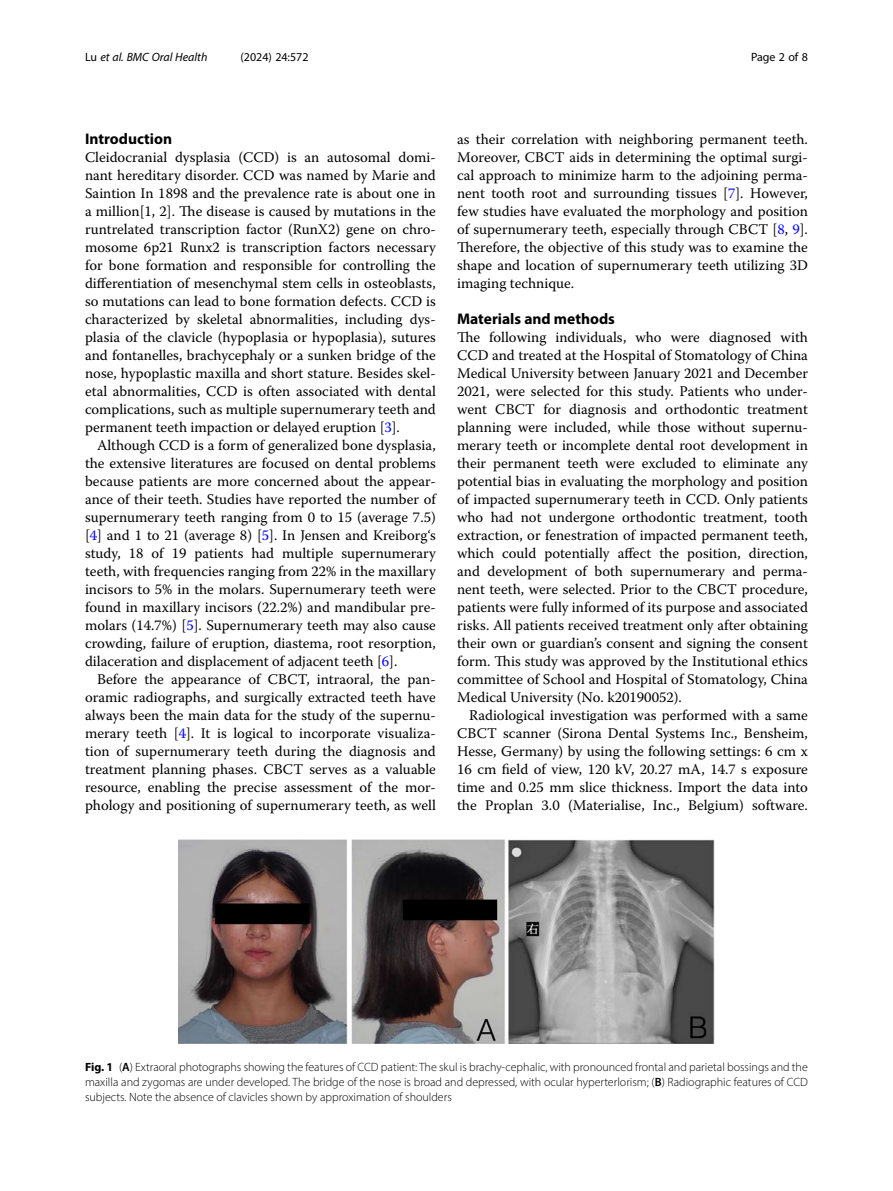
<style>
.page{position:relative;width:893px;height:1191px;background:#fff}
.page>*{position:absolute;margin:0;border:0;box-sizing:border-box;transform-origin:0 0}
.Head_1{font:700 15.45px "Myriad Pro";color:#000}
.Body_Text{font:14.7px/18px "Warnock Pro";color:#000;text-align:justify}
.Body_Text_Indent{font:14.7px/18px "Warnock Pro";color:#000;text-align:justify}
.Figure_Caption{font:300 12px/15px "Myriad Pro";color:#000;text-align:justify}
.t1{font:italic 12px "Myriad Pro";color:#000}
.t2{font:12px "Myriad Pro";color:#000}
.s1{font-style:normal}
.s2{color:#00f}
.s3{font-weight:700}
.s4{font-weight:600}
</style>
<div class="page">
<img style="left:179px;top:839px;width:535px;height:205px">
<p class="t1" style="left:85px;top:50px;width:124px"><span class="s1">Lu</span> et al. BMC Oral Health</p>
<p class="t2" style="left:241px;top:50px;width:70px">(2024) 24:572</p>
<p class="t2" style="left:751px;top:50px;width:58px">Page 2 of 8</p>
<p class="Head_1" style="left:85px;top:129px;width:89px">Introduction</p>
<p class="Body_Text" style="left:85px;top:148px;width:352px">Cleidocranial dysplasia (CCD) is an autosomal domi&shy;nant hereditary disorder. CCD was named by Marie and Saintion In 1898 and the prevalence rate is about one in a million[1, 2]. The disease is caused by mutations in the runtrelated transcription factor (RunX2) gene on chro&shy;mosome 6p21 Runx2 is transcription factors necessary for bone formation and responsible for controlling the differentiation of mesenchymal stem cells in osteoblasts, so mutations can lead to bone formation defects. CCD is characterized by skeletal abnormalities, including dys&shy;plasia of the clavicle (hypoplasia or hypoplasia), sutures and fontanelles, brachycephaly or a sunken bridge of the nose, hypoplastic maxilla and short stature. Besides skel&shy;etal abnormalities, CCD is often associated with dental complications, such as multiple supernumerary teeth and permanent teeth impaction or delayed eruption [<span class="s2">3</span>].</p>
<p class="Body_Text_Indent" style="left:85px;top:436px;width:352px;text-indent:12px">Although CCD is a form of generalized bone dysplasia, the extensive literatures are focused on dental problems because patients are more concerned about the appear&shy;ance of their teeth. Studies have reported the number of supernumerary teeth ranging from 0 to 15 (average 7.5) [<span class="s2">4</span>] and 1 to 21 (average 8) [<span class="s2">5</span>]. In Jensen and Kreiborg‘s study, 18 of 19 patients had multiple supernumerary teeth, with frequencies ranging from 22% in the maxillary incisors to 5% in the molars. Supernumerary teeth were found in maxillary incisors (22.2%) and mandibular pre&shy;molars (14.7%) [<span class="s2">5</span>]. Supernumerary teeth may also cause crowding, failure of eruption, diastema, root resorption, dilaceration and displacement of adjacent teeth [<span class="s2">6</span>].</p>
<p class="Body_Text_Indent" style="left:85px;top:670px;width:352px;text-indent:12px">Before the appearance of CBCT, intraoral, the pan&shy;oramic radiographs, and surgically extracted teeth have always been the main data for the study of the supernu&shy;merary teeth [<span class="s2">4</span>]. It is logical to incorporate visualiza&shy;tion of supernumerary teeth during the diagnosis and treatment planning phases. CBCT serves as a valuable resource, enabling the precise assessment of the mor&shy;phology and positioning of supernumerary teeth, as well</p>
<p class="Body_Text_Indent" style="left:457px;top:130px;width:352px">as their correlation with neighboring permanent teeth.<br>Moreover, CBCT aids in determining the optimal surgi&shy;cal approach to minimize harm to the adjoining perma&shy;nent tooth root and surrounding tissues [<span class="s2">7</span>]. However, few studies have evaluated the morphology and position of supernumerary teeth, especially through CBCT [<span class="s2">8</span>, <span class="s2">9</span>].<br>Therefore, the objective of this study was to examine the shape and location of supernumerary teeth utilizing 3D imaging technique.</p>
<p class="Head_1" style="left:457px;top:309px;width:159px">Materials and methods</p>
<p class="Body_Text" style="left:457px;top:328px;width:352px">The following individuals, who were diagnosed with CCD and treated at the Hospital of Stomatology of China Medical University between January 2021 and December 2021, were selected for this study. Patients who under&shy;went CBCT for diagnosis and orthodontic treatment planning were included, while those without supernu&shy;merary teeth or incomplete dental root development in their permanent teeth were excluded to eliminate any potential bias in evaluating the morphology and position of impacted supernumerary teeth in CCD. Only patients who had not undergone orthodontic treatment, tooth extraction, or fenestration of impacted permanent teeth, which could potentially affect the position, direction, and development of both supernumerary and perma&shy;nent teeth, were selected. Prior to the CBCT procedure, patients were fully informed of its purpose and associated risks. All patients received treatment only after obtaining their own or guardian’s consent and signing the consent form. This study was approved by the Institutional ethics committee of School and Hospital of Stomatology, China Medical University (No. k20190052).</p>
<p class="Body_Text_Indent" style="left:457px;top:706px;width:352px;text-indent:12px">Radiological investigation was performed with a same CBCT scanner (Sirona Dental Systems Inc., Bensheim, Hesse, Germany) by using the following settings: 6 cm x 16 cm field of view, 120 kV, 20.27 mA, 14.7 s exposure time and 0.25 mm slice thickness. Import the data into the Proplan 3.0 (Materialise, Inc., Belgium) software.</p>
<p class="Figure_Caption" style="left:85px;top:1059px;width:724px"><span class="s3">Fig. 1</span> (<span class="s4">A</span>) Extraoral photographs showing the features of CCD patient: The skul is brachy-cephalic, with pronounced frontal and parietal bossings and the maxilla and zygomas are under developed. The bridge of the nose is broad and depressed, with ocular hyperterlorism; (<span class="s4">B</span>) Radiographic features of CCD subjects. Note the absence of clavicles shown by approximation of shoulders</p>
</div>
